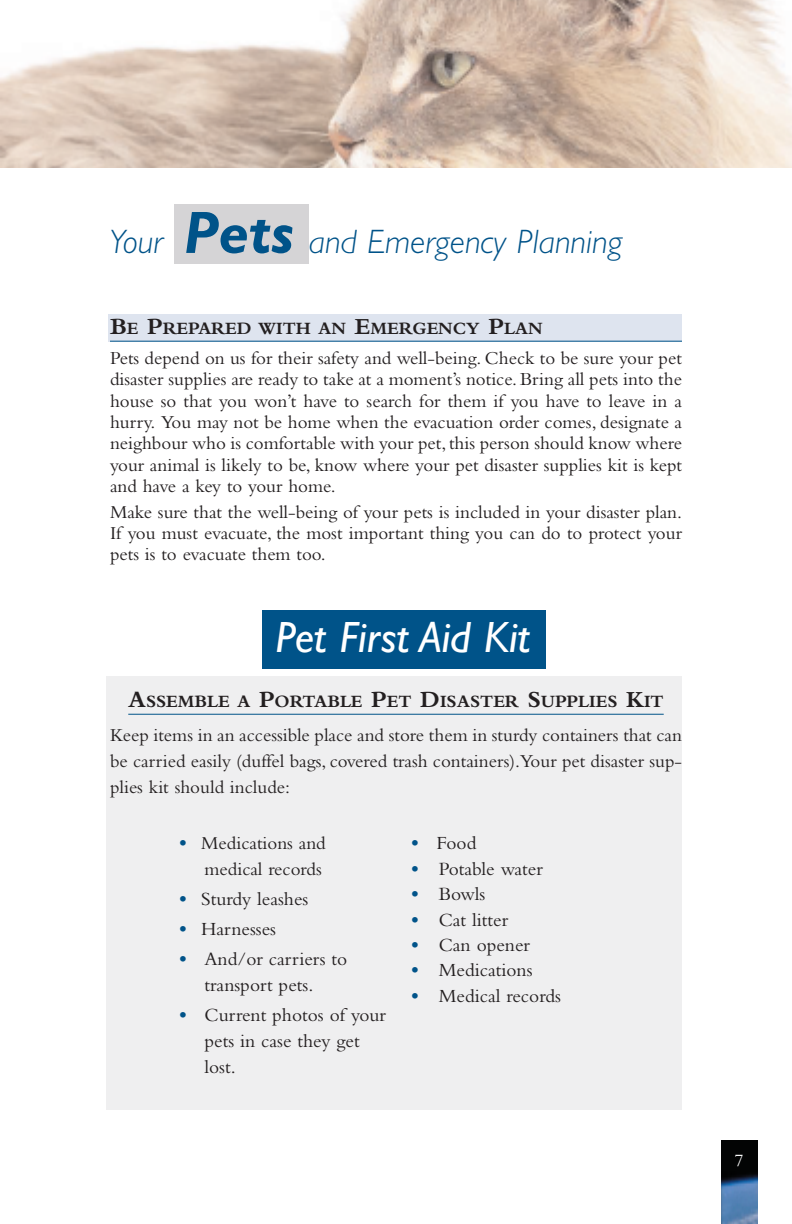
<style>
.page{position:relative;width:792px;height:1224px;background:#fff}
.page>*{position:absolute;margin:0;border:0;box-sizing:border-box;transform-origin:0 0}
.t1{font:italic 44px "Gill Sans";color:#fff}
.t2{font:italic 300 34px "Gill Sans";color:#005389}
.t3{font:19.4px/26px "Bembo";color:#231f20;text-align:center}
.t4{font:19px/21.4px "Bembo";color:#231f20;text-align:justify}
.t5{font:700 18px "Bembo";color:#231f20}
.t6{font:18px "Bembo";color:#fff}
.s1{font-weight:700;font-size:60px}
.s2{font-size:24px}
.s3{font-weight:700;font-size:20px;color:#005389}
</style>
<div class="page">
<div style="left:106px;top:676px;width:576px;height:434px;background:#efeff0"></div>
<div style="left:262px;top:610px;width:283px;height:58px;background:#005389"></div>
<img style="left:721px;top:1140px;width:36px;height:84px">
<img style="left:0;top:0;width:792px;height:168px">
<div style="left:174px;top:204px;width:135px;height:60px;background:#d5d4d6"></div>
<div style="left:108px;top:314px;width:574px;height:27px;background:#dee4ef"></div>
<hr style="left:110px;top:341px;width:572px;height:1px;background:#005389">
<hr style="left:128px;top:714px;width:536px;height:1px;background:#005389">
<h2 class="t2" style="left:109px;top:229px;width:515px">Your <span class="s1">Pets</span> and Emergency Planning</h2>
<p class="t5" style="left:110px;top:322px;width:434px"><span class="s2">B</span>E <span class="s2">P</span>REPARED WITH AN <span class="s2">E</span>MERGENCY <span class="s2">P</span>LAN</p>
<p class="t4" style="left:110px;top:349px;width:574px">Pets depend on us for their safety and well-being. Check to be sure your pet disaster supplies are ready to take at a moment’s notice. Bring all pets into the house so that you won’t have to search for them if you have to leave in a hurry. You may not be home when the evacuation order comes, designate a neighbour who is comfortable with your pet, this person should know where your animal is likely to be, know where your pet disaster supplies kit is kept and have a key to your home.</p>
<p class="t4" style="left:110px;top:503px;width:574px">Make sure that the well-being of your pets is included in your disaster plan.<br>If you must evacuate, the most important thing you can do to protect your pets is to evacuate them too.</p>
<h1 class="t1" style="left:276px;top:621px;width:255px">Pet First Aid Kit</h1>
<p class="t5" style="left:128px;top:695px;width:537px"><span class="s2">A</span>SSEMBLE A <span class="s2">P</span>ORTABLE <span class="s2">P</span>ET <span class="s2">D</span>ISASTER <span class="s2">S</span>UPPLIES <span class="s2">K</span>IT</p>
<p class="t4" style="left:110px;top:724px;width:574px;line-height:26px">Keep items in an accessible place and store them in sturdy containers that can be carried easily (duffel bags, covered trash containers).Your pet disaster sup&shy;plies kit should include:</p>
<p class="t4" style="left:179px;top:832px;width:148px;line-height:26px;text-align:right"><span class="s3">•</span> Medications and medical records</p>
<p class="t3" style="left:179px;top:888px;width:130px"><span class="s3">•</span> Sturdy leashes</p>
<p class="t3" style="left:179px;top:918px;width:98px"><span class="s3">•</span> Harnesses</p>
<p class="t3" style="left:179px;top:948px;width:169px"><span class="s3">•</span> And/or carriers to transport pets.</p>
<p class="t3" style="left:205px;top:1004px;width:183px;text-align:left;text-indent:-25px"><span class="s3">•</span> Current photos of your pets in case they get lost.</p>
<p class="t3" style="left:412px;top:832px;width:66px"><span class="s3">•</span> Food</p>
<p class="t3" style="left:412px;top:858px;width:133px"><span class="s3">•</span> Potable water</p>
<p class="t3" style="left:412px;top:883px;width:75px"><span class="s3">•</span> Bowls</p>
<p class="t3" style="left:412px;top:908px;width:98px"><span class="s3">•</span> Cat litter</p>
<p class="t3" style="left:412px;top:934px;width:120px"><span class="s3">•</span> Can opener</p>
<p class="t3" style="left:412px;top:959px;width:123px"><span class="s3">•</span> Medications</p>
<p class="t3" style="left:412px;top:985px;width:151px"><span class="s3">•</span> Medical records</p>
<p class="t6" style="left:735px;top:1154px;width:10px">7</p>
</div>
